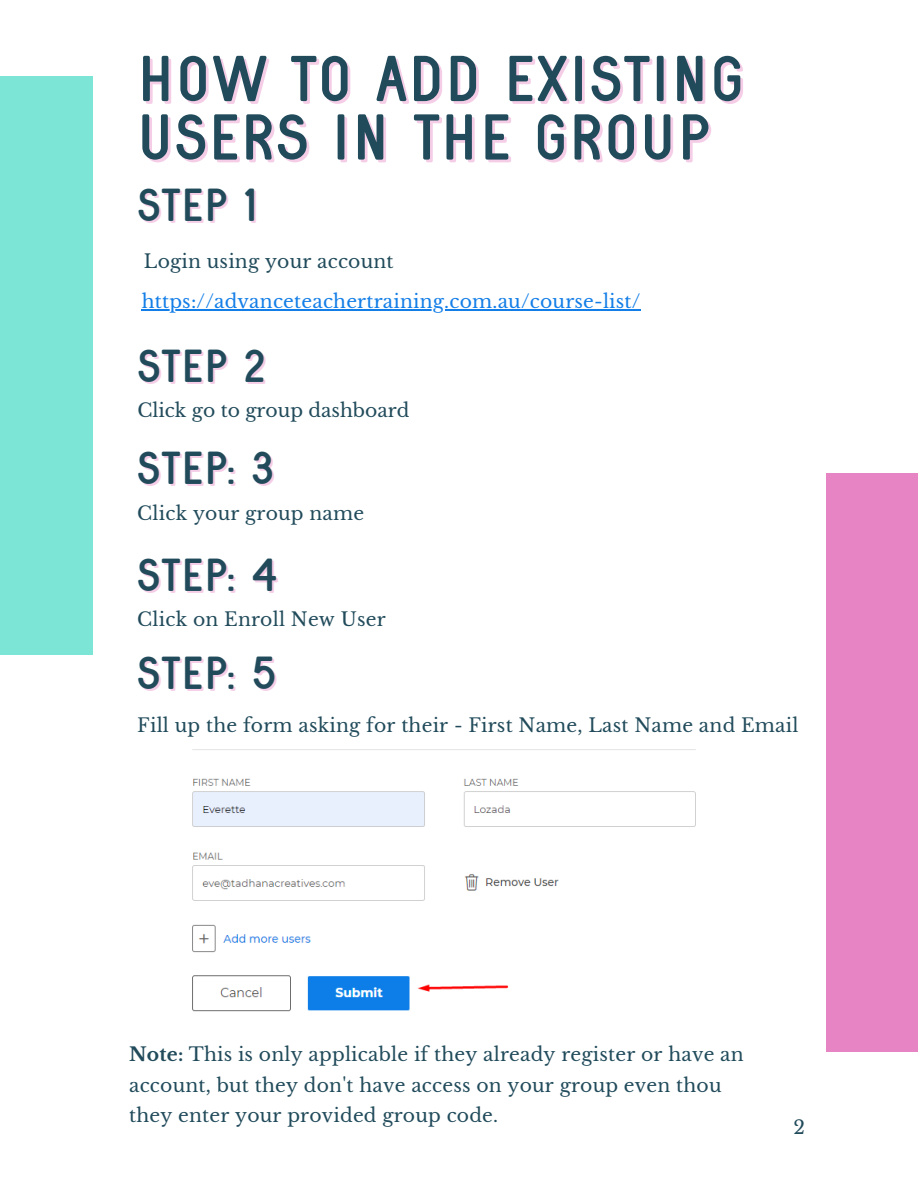
<style>
.page{position:relative;width:918px;height:1188px;background:#fff}
.page>*{position:absolute;margin:0;border:0;box-sizing:border-box;transform-origin:0 0}
.t1{font:63px/58.5px "Herlyna Sans Serif";color:#214b5b}
.t2{font:45px "Herlyna Sans Serif";color:#214b5b}
.t3{font:18.75px/30.3px "Libre Baskerville";letter-spacing:.01em;color:#214b5b}
.t4{font:18.75px "Libre Baskerville";letter-spacing:.01em;color:#137ee7}
.s1{font-weight:700}
</style>
<div class="page">
<div style="left:0;top:76px;width:92px;height:579px;background:#7de5d6"></div>
<div style="left:826px;top:474px;width:92px;height:578px;background:#e684c4"></div>
<img style="left:192px;top:749px;width:504px;height:263px">
<hr style="left:142px;top:309px;width:499px;height:1px;background:#137ee7">
<p class="t1" style="left:137px;top:50px;width:609px">HOW TO ADD EXISTING<br>USERS IN THE GROUP</p>
<p class="t2" style="left:137px;top:180px;width:122px">STEP 1</p>
<p class="t3" style="left:144px;top:247px;width:251px">Login using your account</p>
<p class="t4" style="left:142px;top:290px;width:500px">https://advanceteachertraining.com.au/course-list/</p>
<p class="t2" style="left:137px;top:341px;width:130px">STEP 2</p>
<p class="t3" style="left:137px;top:396px;width:274px">Click go to group dashboard</p>
<p class="t2" style="left:137px;top:443px;width:139px">STEP: 3</p>
<p class="t3" style="left:137px;top:498px;width:228px">Click your group name</p>
<p class="t2" style="left:137px;top:549px;width:141px">STEP: 4</p>
<p class="t3" style="left:137px;top:605px;width:250px">Click on Enroll New User</p>
<p class="t2" style="left:137px;top:648px;width:141px">STEP: 5</p>
<p class="t3" style="left:137px;top:710px;width:663px">Fill up the form asking for their - First Name, Last Name and Email</p>
<p class="t3" style="left:129px;top:1040px;width:616px"><span class="s1">Note:</span> This is only applicable if they already register or have an account, but they don't have access on your group even thou they enter your provided group code.</p>
<p class="t3" style="left:794px;top:1112px;width:13px">2</p>
</div>
